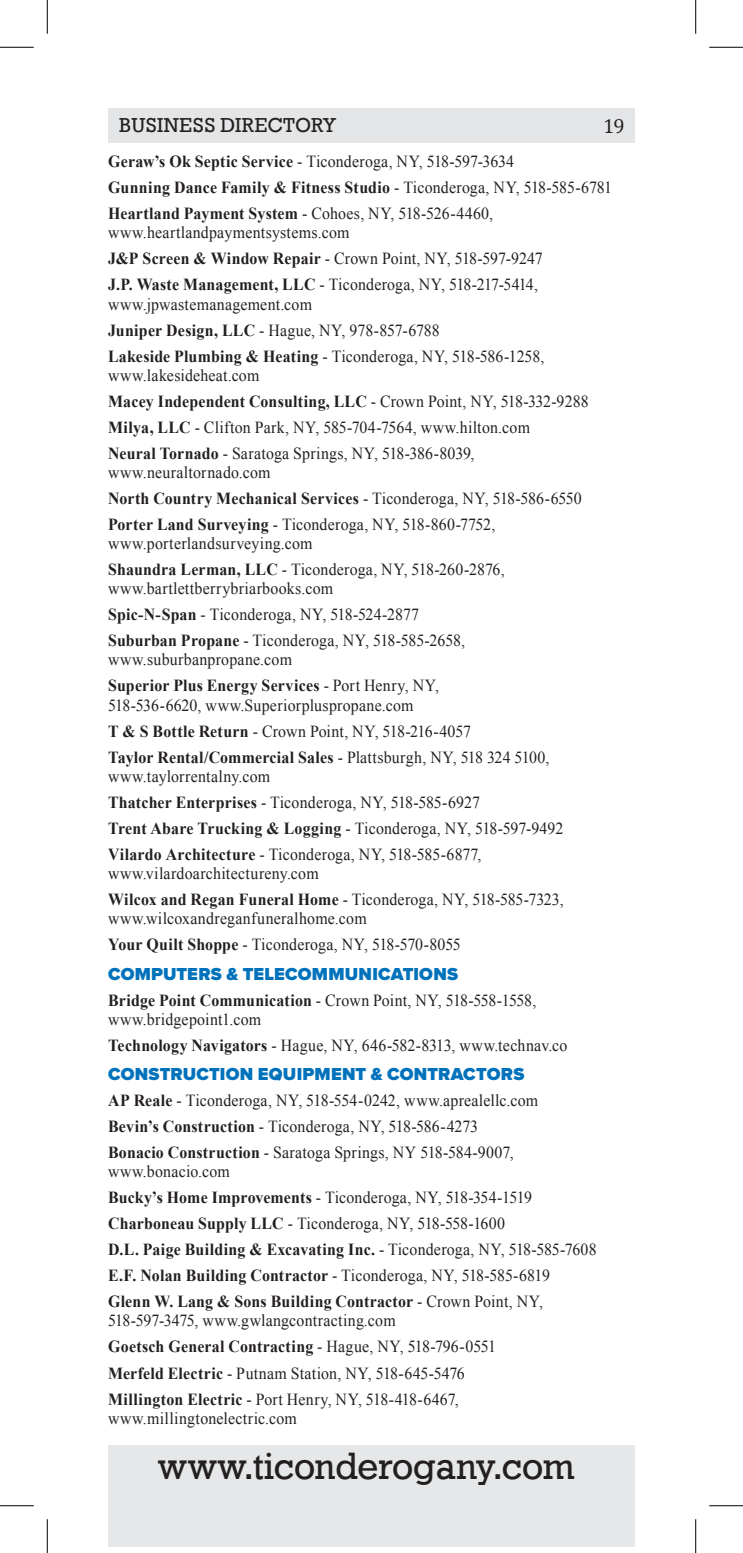
<style>
.page{position:relative;width:743px;height:1553px;background:#fff}
.page>*{position:absolute;margin:0;border:0;box-sizing:border-box;transform-origin:0 0}
.t1{font:38.25px "Geo 986";color:#231f20}
.t2{font:20.25px "Geo 986";letter-spacing:.01em;color:#231f20}
.t3{font:20.25px "Cambria";color:#231f20}
.t4{font:900 18px "Proxima Nova";letter-spacing:.015em;color:#0072bc}
.t5{font:16.88px/26.1px "Times New Roman";letter-spacing:.01em;color:#231f20;scale:.94 1}
.s1{font-weight:700}
</style>
<div class="page">
<div style="left:108px;top:108px;width:526px;height:34px;background:#e4e5e7"></div>
<div style="left:108px;top:1444px;width:526px;height:102px;background:#e6e7e9"></div>
<hr style="left:0;top:47px;width:34px;height:1px;background:#000">
<hr style="left:709px;top:47px;width:33px;height:1px;background:#000">
<hr style="left:0;top:1505px;width:34px;height:1px;background:#000">
<hr style="left:709px;top:1505px;width:33px;height:1px;background:#000">
<hr style="left:47px;top:0;width:1px;height:34px;background:#000">
<hr style="left:47px;top:1519px;width:1px;height:33px;background:#000">
<hr style="left:695px;top:0;width:1px;height:34px;background:#000">
<hr style="left:695px;top:1519px;width:1px;height:33px;background:#000">
<p class="t2" style="left:119px;top:109px;width:217px">BUSINESS DIRECTORY</p>
<p class="t3" style="left:603px;top:114px;width:23px">19</p>
<p class="t5" style="left:108px;top:148px;width:537px"><span class="s1">Geraw’s Ok Septic Service</span> - Ticonderoga, NY, 518-597-3634<br><span class="s1">Gunning Dance Family &amp; Fitness Studio</span> - Ticonderoga, NY, 518-585-6781<br><span class="s1">Heartland Payment System</span> - Cohoes, NY, 518-526-4460,</p>
<p class="t5" style="left:108px;top:219px;width:464px">www.heartlandpaymentsystems.com<br><span class="s1">J&amp;P Screen &amp; Window Repair</span> - Crown Point, NY, 518-597-9247<br><span class="s1">J.P. Waste Management, LLC</span> - Ticonderoga, NY, 518-217-5414,</p>
<p class="t5" style="left:108px;top:291px;width:465px">www.jpwastemanagement.com<br><span class="s1">Juniper Design, LLC</span> - Hague, NY, 978-857-6788<br><span class="s1">Lakeside Plumbing &amp; Heating</span> - Ticonderoga, NY, 518-586-1258,</p>
<p class="t5" style="left:108px;top:362px;width:513px">www.lakesideheat.com<br><span class="s1">Macey Independent Consulting, LLC</span> - Crown Point, NY, 518-332-9288<br><span class="s1">Milya, LLC</span> - Clifton Park, NY, 585-704-7564, www.hilton.com<br><span class="s1">Neural Tornado</span> - Saratoga Springs, NY, 518-386-8039,</p>
<p class="t5" style="left:108px;top:459px;width:505px">www.neuraltornado.com<br><span class="s1">North Country Mechanical Services</span> - Ticonderoga, NY, 518-586-6550<br><span class="s1">Porter Land Surveying</span> - Ticonderoga, NY, 518-860-7752,</p>
<p class="t5" style="left:108px;top:530px;width:423px">www.porterlandsurveying.com<br><span class="s1">Shaundra Lerman, LLC</span> - Ticonderoga, NY, 518-260-2876,</p>
<p class="t5" style="left:108px;top:575px;width:381px">www.bartlettberrybriarbooks.com<br><span class="s1">Spic-N-Span</span> - Ticonderoga, NY, 518-524-2877<br><span class="s1">Suburban Propane</span> - Ticonderoga, NY, 518-585-2658,</p>
<p class="t5" style="left:108px;top:646px;width:353px">www.suburbanpropane.com<br><span class="s1">Superior Plus Energy Services</span> - Port Henry, NY,</p>
<p class="t5" style="left:108px;top:691px;width:471px">518-536-6620, www.Superiorpluspropane.com<br><span class="s1">T &amp; S Bottle Return</span> - Crown Point, NY, 518-216-4057<br><span class="s1">Taylor Rental/Commercial Sales</span> - Plattsburgh, NY, 518 324 5100,</p>
<p class="t5" style="left:108px;top:763px;width:486px">www.taylorrentalny.com<br><span class="s1">Thatcher Enterprises</span> - Ticonderoga, NY, 518-585-6927<br><span class="s1">Trent Abare Trucking &amp; Logging</span> - Ticonderoga, NY, 518-597-9492<br><span class="s1">Vilardo Architecture</span> - Ticonderoga, NY, 518-585-6877,</p>
<p class="t5" style="left:108px;top:860px;width:486px">www.vilardoarchitectureny.com<br><span class="s1">Wilcox and Regan Funeral Home</span> - Ticonderoga, NY, 518-585-7323,</p>
<p class="t5" style="left:108px;top:905px;width:377px">www.wilcoxandreganfuneralhome.com<br><span class="s1">Your Quilt Shoppe</span> - Ticonderoga, NY, 518-570-8055</p>
<p class="t4" style="left:108px;top:960px;width:351px">COMPUTERS &amp; TELECOMMUNICATIONS</p>
<p class="t5" style="left:108px;top:990px;width:457px;line-height:19.1px"><span class="s1">Bridge Point Communication</span> - Crown Point, NY, 518-558-1558, www.bridgepoint1.com</p>
<p class="t5" style="left:108px;top:1031px;width:490px"><span class="s1">Technology Navigators</span> - Hague, NY, 646-582-8313, www.technav.co</p>
<p class="t4" style="left:108px;top:1060px;width:418px">CONSTRUCTION EQUIPMENT &amp; CONTRACTORS</p>
<p class="t5" style="left:108px;top:1087px;width:459px"><span class="s1">AP Reale</span> - Ticonderoga, NY, 518-554-0242, www.aprealellc.com<br><span class="s1">Bevin’s Construction</span> - Ticonderoga, NY, 518-586-4273<br><span class="s1">Bonacio Construction</span> - Saratoga Springs, NY 518-584-9007,</p>
<p class="t5" style="left:108px;top:1158px;width:521px">www.bonacio.com<br><span class="s1">Bucky’s Home Improvements</span> - Ticonderoga, NY, 518-354-1519<br><span class="s1">Charboneau Supply LLC</span> - Ticonderoga, NY, 518-558-1600<br><span class="s1">D.L. Paige Building &amp; Excavating Inc.</span> - Ticonderoga, NY, 518-585-7608<br><span class="s1">E.F. Nolan Building Contractor</span> - Ticonderoga, NY, 518-585-6819<br><span class="s1">Glenn W. Lang &amp; Sons Building Contractor</span> - Crown Point, NY,</p>
<p class="t5" style="left:108px;top:1307px;width:414px">518-597-3475, www.gwlangcontracting.com<br><span class="s1">Goetsch General Contracting</span> - Hague, NY, 518-796-0551<br><span class="s1">Merfeld Electric</span> - Putnam Station, NY, 518-645-5476<br><span class="s1">Millington Electric</span> - Port Henry, NY, 518-418-6467,</p>
<p class="t5" style="left:108px;top:1404px;width:202px">www.millingtonelectric.com</p>
<h1 class="t1" style="left:158px;top:1435px;width:418px">www.ticonderogany.com</h1>
</div>
